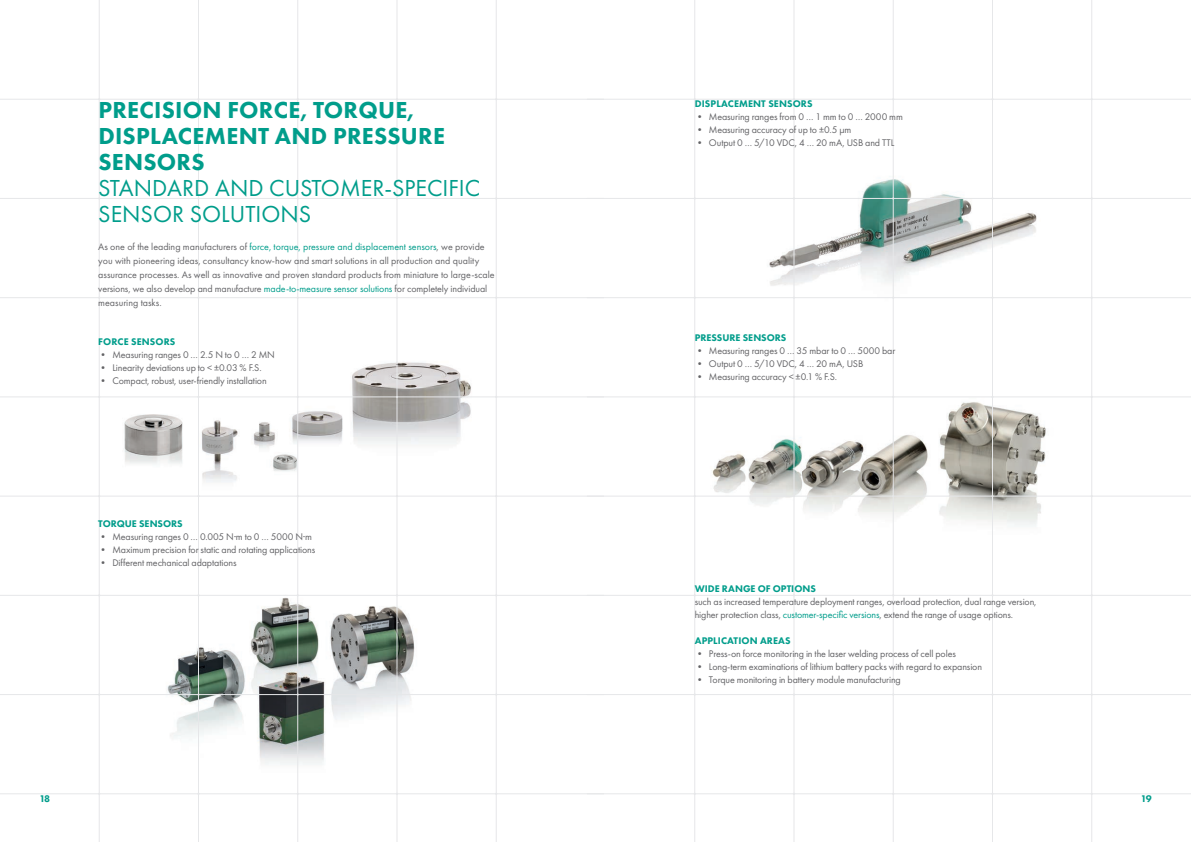
<style>
.page{position:relative;width:1191px;height:842px;background:#fff}
.page>*{position:absolute;margin:0;border:0;box-sizing:border-box;transform-origin:0 0}
.t1{font:800 24px/26px "Futura PT";letter-spacing:.01em;color:#009d8b}
.t2{font:24px/26px "Futura PT";color:#009d8b}
.t3{font:10px/14px "Futura PT";letter-spacing:-.01em;color:#636366}
.t4{font:800 10px "Futura PT";letter-spacing:.01em;color:#009d8b}
.s1{color:#009d8b}
</style>
<div class="page">
<img style="left:69px;top:278px;width:445px;height:290px">
<img style="left:167px;top:568px;width:248px;height:212px">
<img style="left:769px;top:153px;width:268px;height:166px">
<img style="left:695px;top:390px;width:369px;height:212px">
<hr style="left:0;top:99px;width:604px;height:1px;background:#e6e7e9">
<hr style="left:587px;top:99px;width:604px;height:1px;background:#e6e7e9">
<hr style="left:0;top:595px;width:604px;height:1px;background:#e6e7e9">
<hr style="left:587px;top:595px;width:604px;height:1px;background:#e6e7e9">
<hr style="left:0;top:694px;width:604px;height:1px;background:#e6e7e9">
<hr style="left:587px;top:694px;width:604px;height:1px;background:#e6e7e9">
<hr style="left:0;top:794px;width:604px;height:1px;background:#e6e7e9">
<hr style="left:587px;top:794px;width:604px;height:1px;background:#e6e7e9">
<hr style="left:0;top:496px;width:604px;height:1px;background:#e6e7e9">
<hr style="left:587px;top:496px;width:604px;height:1px;background:#e6e7e9">
<hr style="left:0;top:397px;width:604px;height:1px;background:#e6e7e9">
<hr style="left:587px;top:397px;width:604px;height:1px;background:#e6e7e9">
<hr style="left:0;top:297px;width:604px;height:1px;background:#e6e7e9">
<hr style="left:587px;top:297px;width:604px;height:1px;background:#e6e7e9">
<hr style="left:0;top:198px;width:604px;height:1px;background:#e6e7e9">
<hr style="left:587px;top:198px;width:604px;height:1px;background:#e6e7e9">
<hr style="left:99px;top:0;width:1px;height:842px;background:#e6e7e9">
<hr style="left:694px;top:0;width:1px;height:842px;background:#e6e7e9">
<hr style="left:198px;top:0;width:1px;height:842px;background:#e6e7e9">
<hr style="left:794px;top:0;width:1px;height:842px;background:#e6e7e9">
<hr style="left:297px;top:0;width:1px;height:842px;background:#e6e7e9">
<hr style="left:893px;top:0;width:1px;height:842px;background:#e6e7e9">
<hr style="left:397px;top:0;width:1px;height:842px;background:#e6e7e9">
<hr style="left:992px;top:0;width:1px;height:842px;background:#e6e7e9">
<hr style="left:496px;top:0;width:1px;height:842px;background:#e6e7e9">
<hr style="left:1091px;top:0;width:1px;height:842px;background:#e6e7e9">
<h1 class="t1" style="left:98px;top:97px;width:348px">PRECISION FORCE, TORQUE,<br>DISPLACEMENT AND PRESSURE<br>SENSORS</h1>
<h1 class="t2" style="left:98px;top:175px;width:383px">STANDARD AND CUSTOMER-SPECIFIC<br>SENSOR SOLUTIONS</h1>
<p class="t3" style="left:98px;top:240px;width:398px">As one of the leading manufacturers of <span class="s1">force, torque, pressure and displacement sensors</span>, we provide you with pioneering ideas, consultancy know-how and smart solutions in all production and quality assurance processes. As well as innovative and proven standard products from miniature to large-scale versions, we also develop and manufacture <span class="s1">made-to-measure sensor solutions</span> for completely individual measuring tasks.</p>
<p class="t4" style="left:98px;top:335px;width:79px">FORCE SENSORS</p>
<p class="t3" style="left:98px;top:348px;width:178px">• Measuring ranges 0 … 2.5 N to 0 … 2 MN</p>
<p class="t3" style="left:98px;top:361px;width:165px">• Linearity deviations up to &lt; ±0.03 % F.S.</p>
<p class="t3" style="left:98px;top:374px;width:170px">• Compact, robust, user-friendly installation</p>
<p class="t4" style="left:98px;top:517px;width:86px">TORQUE SENSORS</p>
<p class="t3" style="left:98px;top:530px;width:215px">• Measuring ranges 0 … 0.005 N·m to 0 … 5000 N·m</p>
<p class="t3" style="left:98px;top:543px;width:218px">• Maximum precision for static and rotating applications</p>
<p class="t3" style="left:98px;top:556px;width:140px">• Different mechanical adaptations</p>
<p class="t4" style="left:695px;top:97px;width:119px">DISPLACEMENT SENSORS</p>
<p class="t3" style="left:694px;top:109px;width:210px">• Measuring ranges from 0 … 1 mm to 0 … 2000 mm</p>
<p class="t3" style="left:694px;top:122px;width:158px">• Measuring accuracy of up to ±0.5 µm</p>
<p class="t3" style="left:694px;top:135px;width:201px">• Output 0 … 5/10 VDC, 4 … 20 mA, USB and TTL</p>
<p class="t4" style="left:695px;top:331px;width:93px">PRESSURE SENSORS</p>
<p class="t3" style="left:694px;top:343px;width:202px">• Measuring ranges 0 … 35 mbar to 0 … 5000 bar</p>
<p class="t3" style="left:694px;top:356px;width:170px">• Output 0 … 5/10 VDC, 4 … 20 mA, USB</p>
<p class="t3" style="left:694px;top:369px;width:144px">• Measuring accuracy &lt; ±0.1 % F.S.</p>
<p class="t4" style="left:695px;top:583px;width:123px">WIDE RANGE OF OPTIONS</p>
<p class="t3" style="left:694px;top:595px;width:343px;line-height:13px">such as increased temperature deployment ranges, overload protection, dual range version, higher protection class, <span class="s1">customer-specific versions</span>, extend the range of usage options.</p>
<p class="t4" style="left:695px;top:635px;width:97px">APPLICATION AREAS</p>
<p class="t3" style="left:694px;top:647px;width:263px">• Press-on force monitoring in the laser welding process of cell poles</p>
<p class="t3" style="left:694px;top:660px;width:289px">• Long-term examinations of lithium battery packs with regard to expansion</p>
<p class="t3" style="left:694px;top:673px;width:208px">• Torque monitoring in battery module manufacturing</p>
<p class="t4" style="left:39px;top:792px;width:12px">18</p>
<p class="t4" style="left:1140px;top:792px;width:12px">19</p>
</div>
